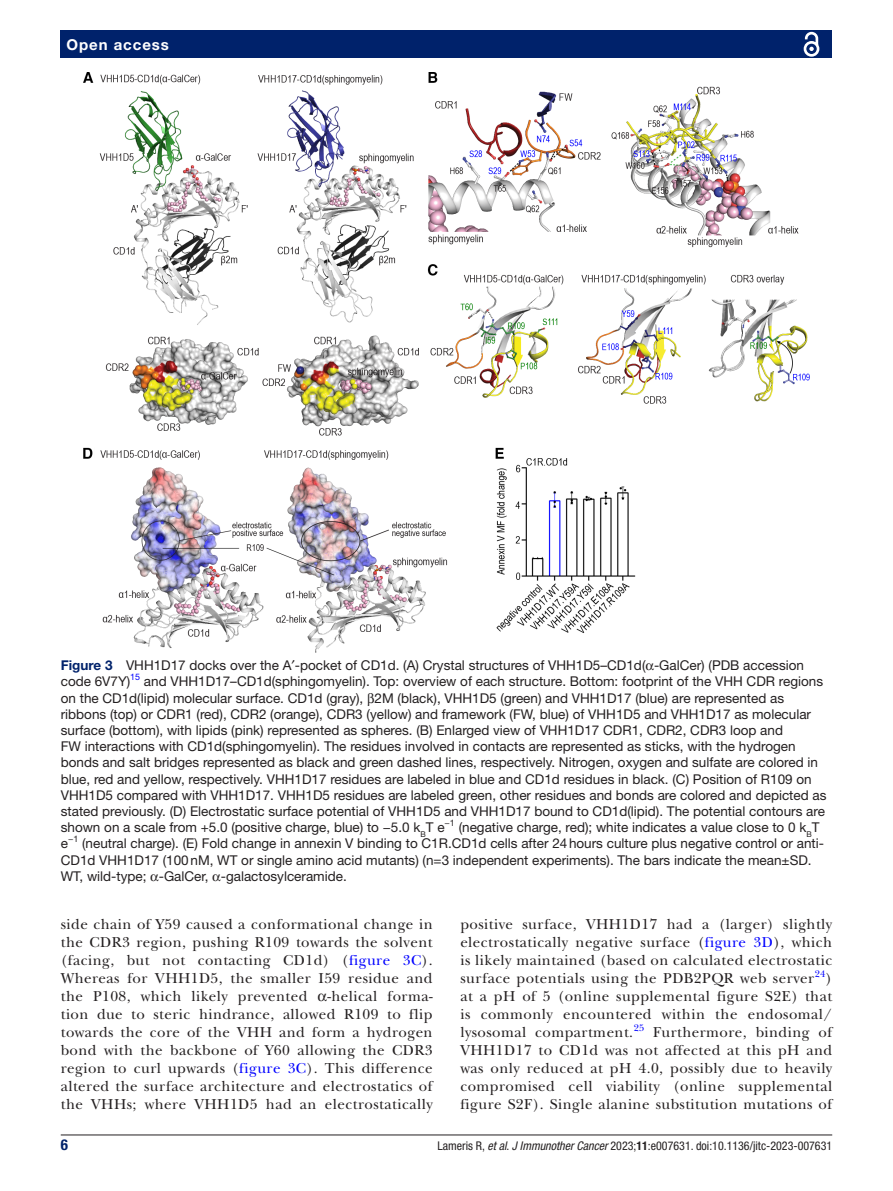
<style>
.page{position:relative;width:893px;height:1191px;background:#fff}
.page>*{position:absolute;margin:0;border:0;box-sizing:border-box;transform-origin:0 0}
.t1{font:15px/18px "New Baskerville";letter-spacing:.03em;color:#231f20;text-align:justify}
.t2{font:700 15px "Helvetica Neue LT Std";letter-spacing:.065em;color:#fff}
.t3{font:700 condensed 15px "Helvetica Neue LT Std";color:#00226b}
.t4{font:13.5px/16.2px "Helvetica Neue LT Std";color:#231f20}
.t5{font:condensed 12px "Helvetica Neue LT Std";color:#231f20}
.t6{font:9.9px "New Baskerville";color:#00f}
.t7{font:9px "Helvetica Neue LT Std";color:#231f20}
.s1{font-weight:700;color:#00226b}
.s2{color:#00f}
.s3{font-style:italic}
.s4{font-weight:700}
</style>
<div class="page">
<hr style="left:61px;top:1134px;width:771px;height:1px;background:#231f20">
<div style="left:61px;top:31px;width:771px;height:27px;background:#00226b"></div>
<svg style="left:803px;top:31px;width:17px;height:26px"></svg>
<img style="left:84px;top:73px;width:725px;height:579px">
<p class="t2" style="left:66px;top:35px;width:104px">Open access</p>
<p class="t4" style="left:61px;top:657px;width:767px"><span class="s1">Figure 3</span> VHH1D17 docks over the A -pocket of CD1d. (A) Crystal structures of VHH1D5–CD1d( -GalCer) (PDB accession code 6V7Y)<sup>15</sup> and VHH1D17–CD1d(sphingomyelin). Top: overview of each structure. Bottom: footprint of the VHH CDR regions on the CD1d(lipid) molecular surface. CD1d (gray), 2M (black), VHH1D5 (green) and VHH1D17 (blue) are represented as ribbons (top) or CDR1 (red), CDR2 (orange), CDR3 (yellow) and framework (FW, blue) of VHH1D5 and VHH1D17 as molecular surface (bottom), with lipids (pink) represented as spheres. (B) Enlarged view of VHH1D17 CDR1, CDR2, CDR3 loop and<br>FW interactions with CD1d(sphingomyelin). The residues involved in contacts are represented as sticks, with the hydrogen bonds and salt bridges represented as black and green dashed lines, respectively. Nitrogen, oxygen and sulfate are colored in blue, red and yellow, respectively. VHH1D17 residues are labeled in blue and CD1d residues in black. (C) Position of R109 on VHH1D5 compared with VHH1D17. VHH1D5 residues are labeled green, other residues and bonds are colored and depicted as stated previously. (D) Electrostatic surface potential of VHH1D5 and VHH1D17 bound to CD1d(lipid). The potential contours are shown on a scale from +5.0 (positive charge, blue) to −5.0 k<sub>B</sub>T e</p>
<p class="t7" style="left:445px;top:817px;width:12px">−1</p>
<p class="t4" style="left:459px;top:819px;width:362px">(negative charge, red); white indicates a value close to 0 k<sub>B</sub>T</p>
<p class="t7" style="left:68px;top:834px;width:12px">−1</p>
<p class="t4" style="left:61px;top:835px;width:765px;text-indent:21px">(neutral charge). (E) Fold change in annexin V binding to C1R.CD1d cells after 24hours culture plus negative control or anti-<br>CD1d VHH1D17 (100nM, WT or single amino acid mutants) (n=3 independent experiments). The bars indicate the mean±SD.<br>WT, wild-type; -GalCer, -galactosylceramide.</p>
<p class="t4" style="left:61px;top:835px;width:9px">e</p>
<p class="t1" style="left:61px;top:915px;width:373px">side chain of Y59 caused a conformational change in the CDR3 region, pushing R109 towards the solvent (facing, but not contacting CD1d) (<span class="s2">figure 3C</span>).<br>Whereas for VHH1D5, the smaller I59 residue and the P108, which likely prevented</p>
<p class="t1" style="left:61px;top:987px;width:373px;text-indent:267px">-helical forma&shy;tion due to steric hindrance, allowed R109 to flip towards the core of the VHH and form a hydrogen bond with the backbone of Y60 allowing the CDR3 region to curl upwards (<span class="s2">figure 3C</span>). This difference altered the surface architecture and electrostatics of the VHHs; where VHH1D5 had an electrostatically</p>
<p class="t1" style="left:460px;top:915px;width:373px">positive surface, VHH1D17 had a (larger) slightly electrostatically negative surface (<span class="s2">figure 3D</span>), which is likely maintained (based on calculated electrostatic surface potentials using the PDB2PQR web server<sup>24</sup>) at a pH of 5 (online supplemental figure S2E) that is commonly encountered within the endosomal/ lysosomal compartment.</p>
<p class="t6" style="left:634px;top:1021px;width:12px">25</p>
<p class="t1" style="left:460px;top:1023px;width:373px;text-indent:193px">Furthermore, binding of VHH1D17 to CD1d was not affected at this pH and was only reduced at pH 4.0, possibly due to heavily compromised cell viability (online supplemental figure S2F). Single alanine substitution mutations of</p>
<p class="t3" style="left:61px;top:1135px;width:9px">6</p>
<p class="t5" style="left:438px;top:1138px;width:396px">Lameris R, <span class="s3">et al</span>. <span class="s3">J Immunother Cancer</span> 2023;<span class="s4">11</span>:e007631. doi:10.1136/jitc-2023-007631</p>
</div>
